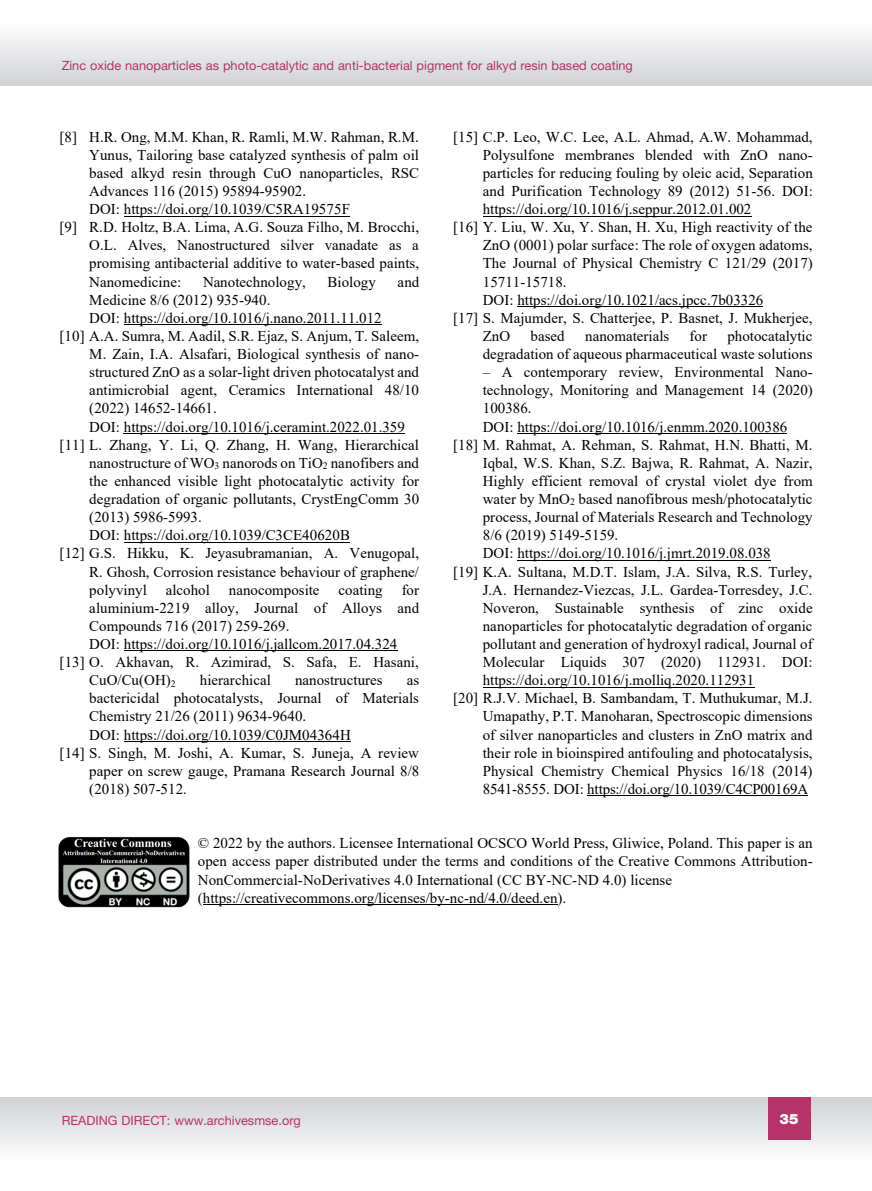
<style>
.page{position:relative;width:872px;height:1191px;background:#fff}
.page>*{position:absolute;margin:0;border:0;box-sizing:border-box;transform-origin:0 0}
.t1{font:15px/18.1px "Times New Roman";letter-spacing:.005em;color:#000;text-align:right}
.t2{font:900 14.25px "Helvetica Neue LT Pro";color:#fff}
.t3{font:12.75px "Helvetica Neue LT Pro";color:#b6336a}
</style>
<div class="page">
<svg style="left:0;top:35px;width:872px;height:50px"></svg>
<svg style="left:0;top:1097px;width:872px;height:52px"></svg>
<div style="left:767px;top:1097px;width:43px;height:43px;background:#b6336a"></div>
<hr style="left:124px;top:216px;width:226px;height:1px;background:#000">
<hr style="left:124px;top:324px;width:257px;height:1px;background:#000">
<hr style="left:124px;top:433px;width:281px;height:1px;background:#000">
<hr style="left:124px;top:542px;width:226px;height:1px;background:#000">
<hr style="left:124px;top:650px;width:273px;height:1px;background:#000">
<hr style="left:124px;top:741px;width:227px;height:1px;background:#000">
<hr style="left:483px;top:216px;width:268px;height:1px;background:#000">
<hr style="left:517px;top:306px;width:246px;height:1px;background:#000">
<hr style="left:517px;top:433px;width:270px;height:1px;background:#000">
<hr style="left:517px;top:560px;width:254px;height:1px;background:#000">
<hr style="left:483px;top:687px;width:271px;height:1px;background:#000">
<hr style="left:587px;top:795px;width:221px;height:1px;background:#000">
<hr style="left:203px;top:904px;width:354px;height:1px;background:#000">
<img style="left:59px;top:837px;width:130px;height:70px">
<p class="t3" style="left:62px;top:57px;width:573px">Zinc oxide nanoparticles as photo-catalytic and anti-bacterial pigment for alkyd resin based coating</p>
<p class="t1" style="left:60px;top:127px;width:361px">[8] H.R. Ong, M.M. Khan, R. Ramli, M.W. Rahman, R.M.</p>
<p class="t1" style="left:89px;top:145px;width:331px">Yunus, Tailoring base catalyzed synthesis of palm oil</p>
<p class="t1" style="left:89px;top:163px;width:331px">based alkyd resin through CuO nanoparticles, RSC</p>
<p class="t1" style="left:89px;top:181px;width:218px">Advances 116 (2015) 95894-95902.</p>
<p class="t1" style="left:89px;top:199px;width:262px">DOI: https://doi.org/10.1039/C5RA19575F</p>
<p class="t1" style="left:60px;top:218px;width:361px">[9] R.D. Holtz, B.A. Lima, A.G. Souza Filho, M. Brocchi,</p>
<p class="t1" style="left:89px;top:236px;width:331px">O.L. Alves, Nanostructured silver vanadate as a</p>
<p class="t1" style="left:89px;top:254px;width:331px">promising antibacterial additive to water-based paints,</p>
<p class="t1" style="left:89px;top:272px;width:93px">Nanomedicine:</p>
<p class="t1" style="left:203px;top:272px;width:104px">Nanotechnology,</p>
<p class="t1" style="left:328px;top:272px;width:50px">Biology</p>
<p class="t1" style="left:397px;top:272px;width:23px">and</p>
<p class="t1" style="left:89px;top:290px;width:183px">Medicine 8/6 (2012) 935-940.</p>
<p class="t1" style="left:89px;top:308px;width:294px">DOI: https://doi.org/10.1016/j.nano.2011.11.012</p>
<p class="t1" style="left:60px;top:326px;width:361px">[10] A.A. Sumra, M. Aadil, S.R. Ejaz, S. Anjum, T. Saleem,</p>
<p class="t1" style="left:89px;top:344px;width:331px">M. Zain, I.A. Alsafari, Biological synthesis of nano-</p>
<p class="t1" style="left:89px;top:363px;width:331px">structured ZnO as a solar-light driven photocatalyst and</p>
<p class="t1" style="left:89px;top:381px;width:331px">antimicrobial agent, Ceramics International 48/10</p>
<p class="t1" style="left:89px;top:399px;width:129px">(2022) 14652-14661.</p>
<p class="t1" style="left:89px;top:417px;width:317px">DOI: https://doi.org/10.1016/j.ceramint.2022.01.359</p>
<p class="t1" style="left:60px;top:435px;width:361px">[11] L. Zhang, Y. Li, Q. Zhang, H. Wang, Hierarchical</p>
<p class="t1" style="left:89px;top:453px;width:331px">nanostructure of WO<sub>3</sub> nanorods on TiO<sub>2</sub> nanofibers and</p>
<p class="t1" style="left:89px;top:471px;width:331px">the enhanced visible light photocatalytic activity for</p>
<p class="t1" style="left:89px;top:489px;width:331px">degradation of organic pollutants, CrystEngComm 30</p>
<p class="t1" style="left:89px;top:507px;width:114px">(2013) 5986-5993.</p>
<p class="t1" style="left:89px;top:525px;width:262px">DOI: https://doi.org/10.1039/C3CE40620B</p>
<p class="t1" style="left:60px;top:544px;width:361px">[12] G.S. Hikku, K. Jeyasubramanian, A. Venugopal,</p>
<p class="t1" style="left:89px;top:562px;width:331px">R. Ghosh, Corrosion resistance behaviour of graphene/</p>
<p class="t1" style="left:89px;top:580px;width:59px">polyvinyl</p>
<p class="t1" style="left:166px;top:580px;width:46px">alcohol</p>
<p class="t1" style="left:229px;top:580px;width:92px">nanocomposite</p>
<p class="t1" style="left:338px;top:580px;width:46px">coating</p>
<p class="t1" style="left:402px;top:580px;width:19px">for</p>
<p class="t1" style="left:89px;top:598px;width:331px">aluminium-2219 alloy, Journal of Alloys and</p>
<p class="t1" style="left:89px;top:616px;width:202px">Compounds 716 (2017) 259-269.</p>
<p class="t1" style="left:89px;top:634px;width:309px">DOI: https://doi.org/10.1016/j.jallcom.2017.04.324</p>
<p class="t1" style="left:60px;top:652px;width:361px">[13] O. Akhavan, R. Azimirad, S. Safa, E. Hasani,</p>
<p class="t1" style="left:89px;top:670px;width:88px">CuO/Cu(OH)<sub>2</sub></p>
<p class="t1" style="left:200px;top:670px;width:73px">hierarchical</p>
<p class="t1" style="left:295px;top:670px;width:89px">nanostructures</p>
<p class="t1" style="left:407px;top:670px;width:14px">as</p>
<p class="t1" style="left:89px;top:689px;width:331px">bactericidal photocatalysts, Journal of Materials</p>
<p class="t1" style="left:89px;top:707px;width:218px">Chemistry 21/26 (2011) 9634-9640.</p>
<p class="t1" style="left:89px;top:725px;width:263px">DOI: https://doi.org/10.1039/C0JM04364H</p>
<p class="t1" style="left:60px;top:743px;width:361px">[14] S. Singh, M. Joshi, A. Kumar, S. Juneja, A review</p>
<p class="t1" style="left:89px;top:761px;width:331px">paper on screw gauge, Pramana Research Journal 8/8</p>
<p class="t1" style="left:89px;top:779px;width:99px">(2018) 507-512.</p>
<p class="t1" style="left:453px;top:127px;width:361px">[15] C.P. Leo, W.C. Lee, A.L. Ahmad, A.W. Mohammad,</p>
<p class="t1" style="left:483px;top:145px;width:331px">Polysulfone membranes blended with ZnO nano-</p>
<p class="t1" style="left:483px;top:163px;width:331px">particles for reducing fouling by oleic acid, Separation</p>
<p class="t1" style="left:483px;top:181px;width:332px">and Purification Technology 89 (2012) 51-56. DOI:</p>
<p class="t1" style="left:483px;top:199px;width:270px">https://doi.org/10.1016/j.seppur.2012.01.002</p>
<p class="t1" style="left:453px;top:218px;width:361px">[16] Y. Liu, W. Xu, Y. Shan, H. Xu, High reactivity of the</p>
<p class="t1" style="left:483px;top:236px;width:331px">ZnO (0001) polar surface: The role of oxygen adatoms,</p>
<p class="t1" style="left:483px;top:254px;width:331px">The Journal of Physical Chemistry C 121/29 (2017)</p>
<p class="t1" style="left:483px;top:272px;width:85px">15711-15718.</p>
<p class="t1" style="left:483px;top:290px;width:282px">DOI: https://doi.org/10.1021/acs.jpcc.7b03326</p>
<p class="t1" style="left:453px;top:308px;width:361px">[17] S. Majumder, S. Chatterjee, P. Basnet, J. Mukherjee,</p>
<p class="t1" style="left:483px;top:326px;width:29px">ZnO</p>
<p class="t1" style="left:530px;top:326px;width:36px">based</p>
<p class="t1" style="left:585px;top:326px;width:85px">nanomaterials</p>
<p class="t1" style="left:689px;top:326px;width:19px">for</p>
<p class="t1" style="left:483px;top:326px;width:331px">photocatalytic<br>degradation of aqueous pharmaceutical waste solutions</p>
<p class="t1" style="left:483px;top:363px;width:331px">– A contemporary review, Environmental Nano-</p>
<p class="t1" style="left:483px;top:381px;width:331px">technology, Monitoring and Management 14 (2020)</p>
<p class="t1" style="left:483px;top:399px;width:50px">100386.</p>
<p class="t1" style="left:483px;top:417px;width:306px">DOI: https://doi.org/10.1016/j.enmm.2020.100386</p>
<p class="t1" style="left:453px;top:435px;width:361px">[18] M. Rahmat, A. Rehman, S. Rahmat, H.N. Bhatti, M.</p>
<p class="t1" style="left:483px;top:453px;width:331px">Iqbal, W.S. Khan, S.Z. Bajwa, R. Rahmat, A. Nazir,</p>
<p class="t1" style="left:483px;top:471px;width:331px">Highly efficient removal of crystal violet dye from</p>
<p class="t1" style="left:483px;top:489px;width:331px">water by MnO<sub>2</sub> based nanofibrous mesh/photocatalytic</p>
<p class="t1" style="left:483px;top:507px;width:331px">process, Journal of Materials Research and Technology</p>
<p class="t1" style="left:483px;top:525px;width:137px">8/6 (2019) 5149-5159.</p>
<p class="t1" style="left:483px;top:544px;width:289px">DOI: https://doi.org/10.1016/j.jmrt.2019.08.038</p>
<p class="t1" style="left:453px;top:562px;width:361px">[19] K.A. Sultana, M.D.T. Islam, J.A. Silva, R.S. Turley,</p>
<p class="t1" style="left:483px;top:580px;width:331px">J.A. Hernandez-Viezcas, J.L. Gardea-Torresdey, J.C.</p>
<p class="t1" style="left:483px;top:598px;width:331px">Noveron, Sustainable synthesis of zinc oxide</p>
<p class="t1" style="left:483px;top:616px;width:331px">nanoparticles for photocatalytic degradation of organic</p>
<p class="t1" style="left:483px;top:634px;width:331px">pollutant and generation of hydroxyl radical, Journal of</p>
<p class="t1" style="left:483px;top:652px;width:331px">Molecular Liquids 307 (2020) 112931. DOI:</p>
<p class="t1" style="left:483px;top:670px;width:273px">https://doi.org/10.1016/j.molliq.2020.112931</p>
<p class="t1" style="left:453px;top:689px;width:361px">[20] R.J.V. Michael, B. Sambandam, T. Muthukumar, M.J.</p>
<p class="t1" style="left:483px;top:707px;width:331px">Umapathy, P.T. Manoharan, Spectroscopic dimensions</p>
<p class="t1" style="left:483px;top:725px;width:331px">of silver nanoparticles and clusters in ZnO matrix and</p>
<p class="t1" style="left:483px;top:743px;width:331px">their role in bioinspired antifouling and photocatalysis,</p>
<p class="t1" style="left:483px;top:761px;width:331px">Physical Chemistry Chemical Physics 16/18 (2014)</p>
<p class="t1" style="left:483px;top:779px;width:327px">8541-8555. DOI: https://doi.org/10.1039/C4CP00169A</p>
<p class="t1" style="left:198px;top:833px;width:616px;text-align:left">© 2022 by the authors. Licensee International OCSCO World Press, Gliwice, Poland. This paper is an open access paper distributed under the terms and conditions of the Creative Commons Attribution-NonCommercial-NoDerivatives 4.0 International (CC BY-NC-ND 4.0) license (https://creativecommons.org/licenses/by-nc-nd/4.0/deed.en).</p>
<p class="t3" style="left:62px;top:1112px;width:241px">READING DIRECT: www.archivesmse.org</p>
<p class="t2" style="left:779px;top:1110px;width:21px">35</p>
</div>
